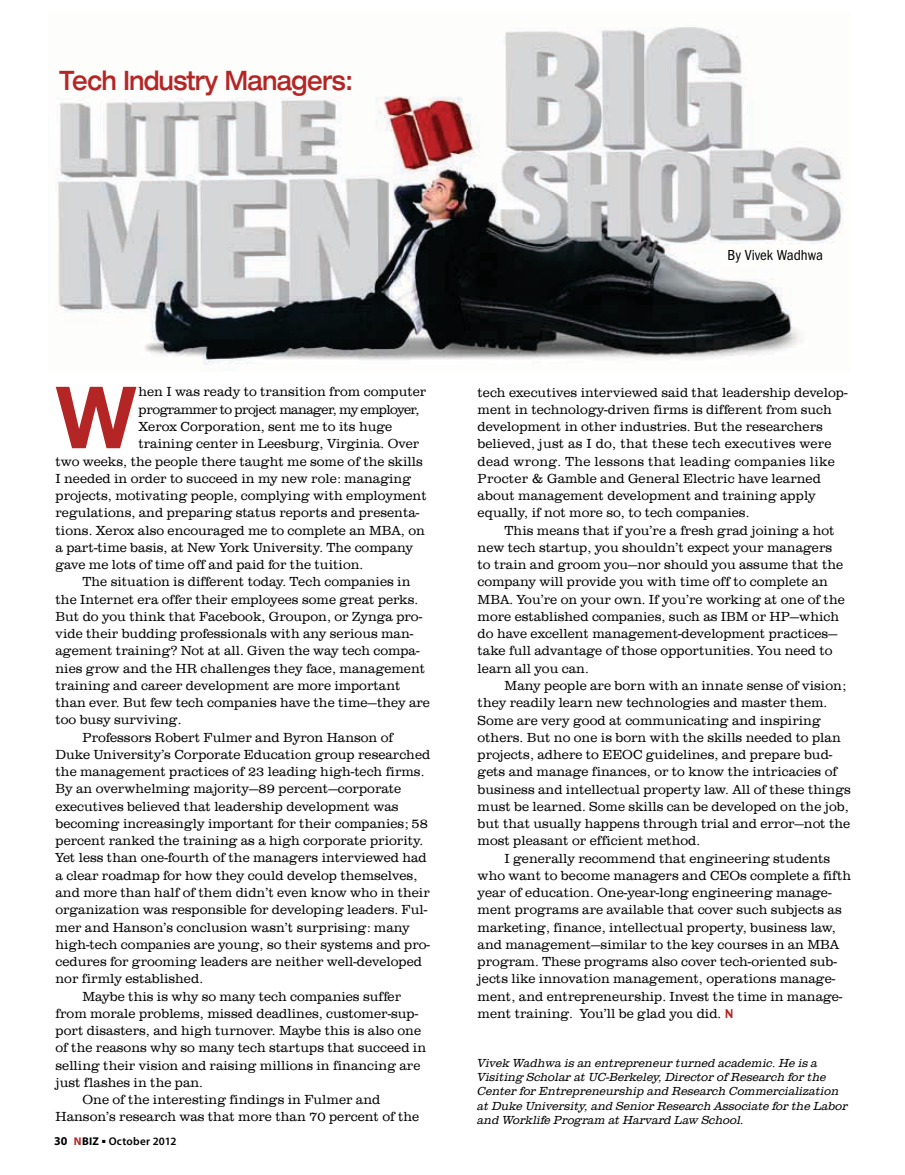
<style>
.page{position:relative;width:905px;height:1175px;background:#fff}
.page>*{position:absolute;margin:0;border:0;box-sizing:border-box;transform-origin:0 0}
.t1{font:700 85.95px "Helvetica Neue LT Std";color:#b42625}
.t2{font:500 expanded 26.85px "Helvetica Neue LT Std";letter-spacing:-.02em;color:#b42625;scale:.81 1}
.t3{font:condensed 15px "Franklin Gothic";color:#000}
.t4{font:300 13.5px/17.2px "URW Clarendon TCE";color:#000}
.t5{font:300 13.5px "URW Clarendon TCE";letter-spacing:-.04em;color:#000}
.t6{font:italic 300 12px/14.4px "URW Clarendon TCE";color:#000}
.t7{font:600 11.25px "Myriad Pro";letter-spacing:.025em;color:#000}
.s1{font-weight:700;font-size:12px}
.s2{font-weight:700;color:#b42625}
.s3{font-weight:700}
.s4{font-family:"Ocean Sans Std";font-weight:700;color:#b42625}
</style>
<div class="page">
<img style="left:56px;top:27px;width:787px;height:338px">
<h2 class="t2" style="left:59px;top:64px;width:364px">Tech Industry Managers:</h2>
<p class="t3" style="left:727px;top:247px;width:97px">By Vivek Wadhwa</p>
<h1 class="t1" style="left:56px;top:364px;width:83px">W</h1>
<p class="t4" style="left:138px;top:383px;width:289px">hen I was ready to transition from computer</p>
<p class="t5" style="left:138px;top:401px;width:282px">programmer to project manager, my employer,</p>
<p class="t4" style="left:138px;top:418px;width:255px">Xerox Corporation, sent me to its huge</p>
<p class="t4" style="left:138px;top:435px;width:282px">training center in Leesburg, Virginia. Over</p>
<p class="t4" style="left:56px;top:452px;width:369px">two weeks, the people there taught me some of the skills</p>
<p class="t4" style="left:56px;top:470px;width:357px">I needed in order to succeed in my new role: managing</p>
<p class="t4" style="left:56px;top:487px;width:373px">projects, motivating people, complying with employment</p>
<p class="t4" style="left:56px;top:504px;width:365px">regulations, and preparing status reports and presenta-</p>
<p class="t4" style="left:56px;top:521px;width:371px">tions. Xerox also encouraged me to complete an MBA, on</p>
<p class="t4" style="left:56px;top:539px;width:359px">a part-time basis, at New York University. The company</p>
<p class="t4" style="left:56px;top:556px;width:309px">gave me lots of time off and paid for the tuition.</p>
<p class="t4" style="left:83px;top:573px;width:329px">The situation is different today. Tech companies in</p>
<p class="t4" style="left:56px;top:590px;width:364px">the Internet era offer their employees some great perks.</p>
<p class="t4" style="left:56px;top:608px;width:368px">But do you think that Facebook, Groupon, or Zynga pro-</p>
<p class="t4" style="left:56px;top:625px;width:359px">vide their budding professionals with any serious man-</p>
<p class="t4" style="left:56px;top:642px;width:365px">agement training? Not at all. Given the way tech compa-</p>
<p class="t4" style="left:56px;top:659px;width:371px">nies grow and the HR challenges they face, management</p>
<p class="t4" style="left:56px;top:677px;width:346px">training and career development are more important</p>
<p class="t4" style="left:56px;top:694px;width:376px">than ever. But few tech companies have the time—they are</p>
<p class="t4" style="left:56px;top:711px;width:127px">too busy surviving.</p>
<p class="t4" style="left:83px;top:729px;width:312px">Professors Robert Fulmer and Byron Hanson of</p>
<p class="t4" style="left:56px;top:746px;width:376px">Duke University’s Corporate Education group researched</p>
<p class="t4" style="left:56px;top:763px;width:370px">the management practices of 23 leading high-tech firms.</p>
<p class="t4" style="left:56px;top:780px;width:347px">By an overwhelming majority—89 percent—corporate</p>
<p class="t4" style="left:56px;top:798px;width:344px">executives believed that leadership development was</p>
<p class="t4" style="left:56px;top:815px;width:374px">becoming increasingly important for their companies; 58</p>
<p class="t4" style="left:56px;top:832px;width:369px">percent ranked the training as a high corporate priority.</p>
<p class="t4" style="left:56px;top:849px;width:373px">Yet less than one-fourth of the managers interviewed had</p>
<p class="t4" style="left:56px;top:867px;width:363px">a clear roadmap for how they could develop themselves,</p>
<p class="t4" style="left:56px;top:884px;width:376px">and more than half of them didn’t even know who in their</p>
<p class="t4" style="left:56px;top:901px;width:373px">organization was responsible for developing leaders. Ful-</p>
<p class="t4" style="left:56px;top:918px;width:356px">mer and Hanson’s conclusion wasn’t surprising: many</p>
<p class="t4" style="left:56px;top:936px;width:376px">high-tech companies are young, so their systems and pro-</p>
<p class="t4" style="left:56px;top:953px;width:368px">cedures for grooming leaders are neither well-developed</p>
<p class="t4" style="left:56px;top:970px;width:149px">nor firmly established.</p>
<p class="t4" style="left:83px;top:987px;width:320px">Maybe this is why so many tech companies suffer</p>
<p class="t4" style="left:56px;top:1005px;width:364px">from morale problems, missed deadlines, customer-sup-</p>
<p class="t4" style="left:56px;top:1022px;width:367px">port disasters, and high turnover. Maybe this is also one</p>
<p class="t4" style="left:56px;top:1039px;width:372px">of the reasons why so many tech startups that succeed in</p>
<p class="t4" style="left:56px;top:1056px;width:366px">selling their vision and raising millions in financing are</p>
<p class="t4" style="left:56px;top:1074px;width:149px">just flashes in the pan.</p>
<p class="t4" style="left:83px;top:1091px;width:299px">One of the interesting findings in Fulmer and</p>
<p class="t4" style="left:56px;top:1108px;width:365px">Hanson’s research was that more than 70 percent of the</p>
<p class="t7" style="left:54px;top:1134px;width:124px"><span class="s1">30</span> <span class="s2">N</span><span class="s3">BIZ</span> ■ October 2012</p>
<p class="t4" style="left:477px;top:384px;width:371px">tech executives interviewed said that leadership develop&shy;ment in technology-driven firms is different from such development in other industries. But the researchers believed, just as I do, that these tech executives were dead wrong. The lessons that leading companies like Procter &amp; Gamble and General Electric have learned about management development and training apply equally, if not more so, to tech companies.</p>
<p class="t4" style="left:477px;top:522px;width:369px;text-indent:27px">This means that if you’re a fresh grad joining a hot new tech startup, you shouldn’t expect your managers to train and groom you—nor should you assume that the company will provide you with time off to complete an MBA. You’re on your own. If you’re working at one of the more established companies, such as IBM or HP—which do have excellent management-development practices— take full advantage of those opportunities. You need to learn all you can.</p>
<p class="t4" style="left:504px;top:677px;width:343px">Many people are born with an innate sense of vision;</p>
<p class="t4" style="left:477px;top:694px;width:351px">they readily learn new technologies and master them.</p>
<p class="t4" style="left:477px;top:711px;width:344px">Some are very good at communicating and inspiring</p>
<p class="t4" style="left:477px;top:729px;width:364px">others. But no one is born with the skills needed to plan</p>
<p class="t4" style="left:477px;top:746px;width:356px">projects, adhere to EEOC guidelines, and prepare bud-</p>
<p class="t4" style="left:477px;top:763px;width:361px">gets and manage finances, or to know the intricacies of</p>
<p class="t4" style="left:477px;top:780px;width:374px">business and intellectual property law. All of these things</p>
<p class="t4" style="left:477px;top:798px;width:373px">must be learned. Some skills can be developed on the job,</p>
<p class="t4" style="left:477px;top:815px;width:374px">but that usually happens through trial and error—not the</p>
<p class="t4" style="left:477px;top:832px;width:224px">most pleasant or efficient method.</p>
<p class="t4" style="left:504px;top:849px;width:327px">I generally recommend that engineering students</p>
<p class="t4" style="left:477px;top:867px;width:375px">who want to become managers and CEOs complete a fifth</p>
<p class="t4" style="left:477px;top:884px;width:355px">year of education. One-year-long engineering manage-</p>
<p class="t4" style="left:477px;top:901px;width:365px">ment programs are available that cover such subjects as</p>
<p class="t4" style="left:477px;top:918px;width:360px">marketing, finance, intellectual property, business law,</p>
<p class="t4" style="left:477px;top:936px;width:363px">and management—similar to the key courses in an MBA</p>
<p class="t4" style="left:477px;top:953px;width:361px">program. These programs also cover tech-oriented sub-</p>
<p class="t4" style="left:477px;top:970px;width:359px">jects like innovation management, operations manage-</p>
<p class="t4" style="left:477px;top:987px;width:366px">ment, and entrepreneurship. Invest the time in manage-</p>
<p class="t4" style="left:477px;top:1005px;width:257px">ment training. You’ll be glad you did. <span class="s4">N</span></p>
<p class="t6" style="left:477px;top:1055px;width:372px">Vivek Wadhwa is an entrepreneur turned academic. He is a Visiting Scholar at UC-Berkeley, Director of Research for the Center for Entrepreneurship and Research Commercialization at Duke University, and Senior Research Associate for the Labor and Worklife Program at Harvard Law School.</p>
</div>
